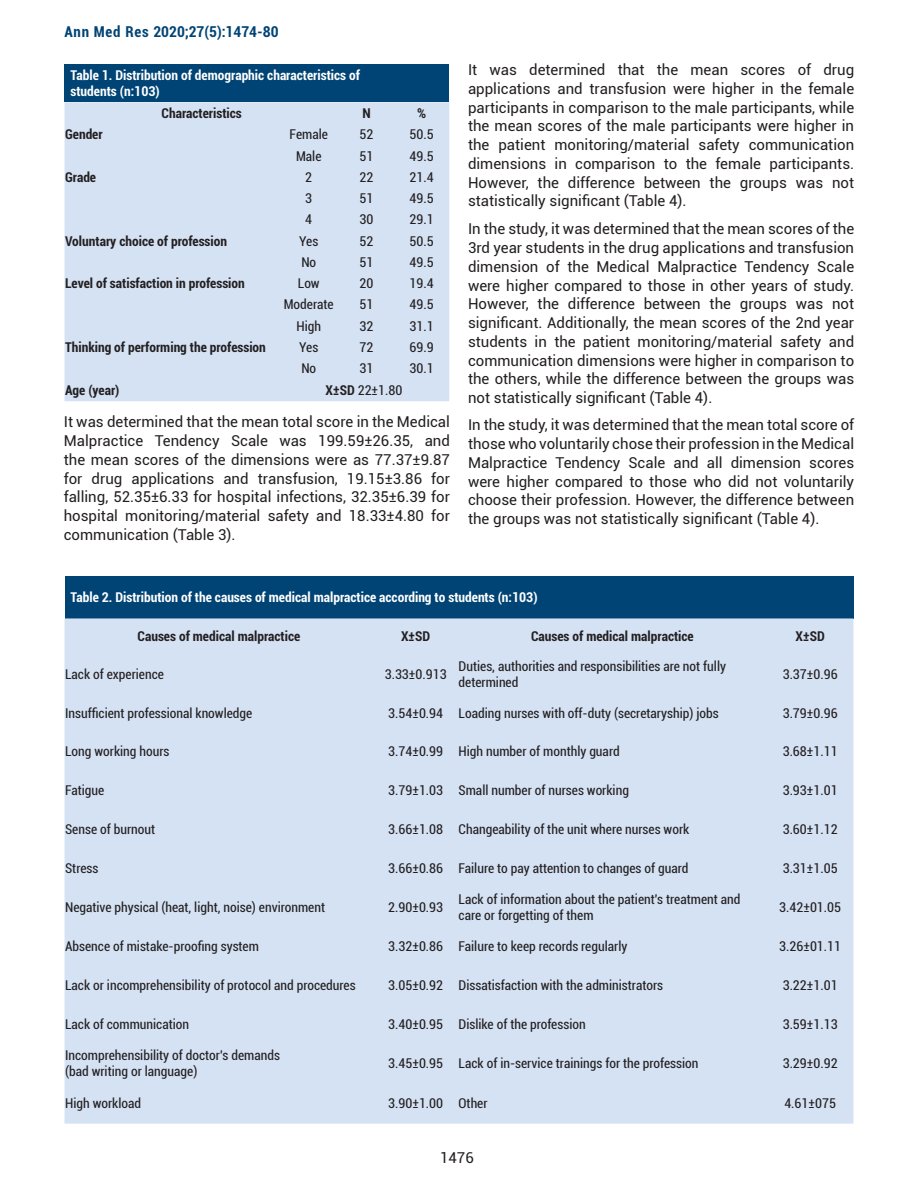
<style>
.page{position:relative;width:918px;height:1188px;background:#fff}
.page>*{position:absolute;margin:0;border:0;box-sizing:border-box;transform-origin:0 0}
.t1{font:15px/18.8px "Roboto";color:#231f20;text-align:justify}
.t2{font:700 condensed 15px "Roboto";color:#004475}
.t3{font:condensed 13.5px/16.2px "Roboto";color:#231f20}
.t4{font:700 condensed 13.5px "Roboto";color:#231f20}
.tablo_başlık{font:700 condensed 13.5px "Roboto";color:#fff}
.s1{font-weight:700}
</style>
<div class="page">
<div style="left:65px;top:65px;width:384px;height:37px;background:#004475"></div>
<div style="left:65px;top:102px;width:384px;height:299px;background:#d4e2f4"></div>
<div style="left:65px;top:576px;width:788px;height:42px;background:#004475"></div>
<div style="left:65px;top:618px;width:788px;height:506px;background:#d4e2f4"></div>
<p class="t2" style="left:64px;top:21px;width:216px">Ann Med Res 2020;27(5):1474-80</p>
<p class="tablo_başlık" style="left:71px;top:66px;width:291px">Table 1. Distribution of demographic characteristics of</p>
<p class="tablo_başlık" style="left:71px;top:82px;width:91px">students (n:103)</p>
<p class="t4" style="left:162px;top:104px;width:82px">Characteristics</p>
<p class="t4" style="left:362px;top:104px;width:10px">N</p>
<p class="t4" style="left:417px;top:104px;width:11px">%</p>
<p class="t4" style="left:65px;top:125px;width:39px">Gender</p>
<p class="t3" style="left:290px;top:126px;width:40px">Female</p>
<p class="t3" style="left:360px;top:126px;width:15px">52</p>
<p class="t3" style="left:410px;top:126px;width:26px">50.5</p>
<p class="t3" style="left:296px;top:147px;width:27px">Male</p>
<p class="t3" style="left:360px;top:147px;width:15px">51</p>
<p class="t3" style="left:410px;top:147px;width:26px">49.5</p>
<p class="t4" style="left:65px;top:168px;width:33px">Grade</p>
<p class="t3" style="left:305px;top:168px;width:8px">2</p>
<p class="t3" style="left:360px;top:168px;width:15px">22</p>
<p class="t3" style="left:410px;top:168px;width:26px">21.4</p>
<p class="t3" style="left:305px;top:190px;width:8px">3</p>
<p class="t3" style="left:360px;top:190px;width:15px">51</p>
<p class="t3" style="left:410px;top:190px;width:26px">49.5</p>
<p class="t3" style="left:305px;top:211px;width:8px">4</p>
<p class="t3" style="left:360px;top:211px;width:15px">30</p>
<p class="t3" style="left:410px;top:211px;width:26px">29.1</p>
<p class="t4" style="left:65px;top:231px;width:163px">Voluntary choice of profession</p>
<p class="t3" style="left:299px;top:232px;width:21px">Yes</p>
<p class="t3" style="left:360px;top:232px;width:15px">52</p>
<p class="t3" style="left:410px;top:232px;width:26px">50.5</p>
<p class="t3" style="left:301px;top:253px;width:16px">No</p>
<p class="t3" style="left:360px;top:253px;width:15px">51</p>
<p class="t3" style="left:410px;top:253px;width:26px">49.5</p>
<p class="t4" style="left:65px;top:274px;width:181px">Level of satisfaction in profession</p>
<p class="t3" style="left:298px;top:275px;width:23px">Low</p>
<p class="t3" style="left:360px;top:275px;width:15px">20</p>
<p class="t3" style="left:410px;top:275px;width:26px">19.4</p>
<p class="t3" style="left:284px;top:296px;width:52px">Moderate</p>
<p class="t3" style="left:360px;top:296px;width:15px">51</p>
<p class="t3" style="left:410px;top:296px;width:26px">49.5</p>
<p class="t3" style="left:296px;top:317px;width:26px">High</p>
<p class="t3" style="left:360px;top:317px;width:15px">32</p>
<p class="t3" style="left:410px;top:317px;width:26px">31.1</p>
<p class="t4" style="left:65px;top:338px;width:202px">Thinking of performing the profession</p>
<p class="t3" style="left:299px;top:339px;width:21px">Yes</p>
<p class="t3" style="left:360px;top:339px;width:15px">72</p>
<p class="t3" style="left:410px;top:339px;width:26px">69.9</p>
<p class="t3" style="left:301px;top:360px;width:16px">No</p>
<p class="t3" style="left:360px;top:360px;width:15px">31</p>
<p class="t3" style="left:410px;top:360px;width:26px">30.1</p>
<p class="t4" style="left:65px;top:381px;width:56px">Age (year)</p>
<p class="t3" style="left:326px;top:382px;width:78px"><span class="s1">X±SD</span> 22±1.80</p>
<p class="t1" style="left:64px;top:412px;width:388px">It was determined that the mean total score in the Medical Malpractice Tendency Scale was 199.59±26.35, and the mean scores of the dimensions were as 77.37±9.87 for drug applications and transfusion, 19.15±3.86 for falling, 52.35±6.33 for hospital infections, 32.35±6.39 for hospital monitoring/material safety and 18.33±4.80 for communication (Table 3).</p>
<p class="t1" style="left:468px;top:60px;width:388px">It was determined that the mean scores of drug applications and transfusion were higher in the female participants in comparison to the male participants, while the mean scores of the male participants were higher in the patient monitoring/material safety communication dimensions in comparison to the female participants.<br>However, the difference between the groups was not statistically significant (Table 4).</p>
<p class="t1" style="left:468px;top:219px;width:388px">In the study, it was determined that the mean scores of the 3rd year students in the drug applications and transfusion dimension of the Medical Malpractice Tendency Scale were higher compared to those in other years of study.<br>However, the difference between the groups was not significant. Additionally, the mean scores of the 2nd year students in the patient monitoring/material safety and communication dimensions were higher in comparison to the others, while the difference between the groups was not statistically significant (Table 4).</p>
<p class="t1" style="left:468px;top:415px;width:388px">In the study, it was determined that the mean total score of those who voluntarily chose their profession in the Medical Malpractice Tendency Scale and all dimension scores were higher compared to those who did not voluntarily choose their profession. However, the difference between the groups was not statistically significant (Table 4).</p>
<p class="tablo_başlık" style="left:71px;top:588px;width:469px">Table 2. Distribution of the causes of medical malpractice according to students (n:103)</p>
<p class="t4" style="left:138px;top:627px;width:164px">Causes of medical malpractice</p>
<p class="t4" style="left:401px;top:627px;width:31px">X±SD</p>
<p class="t4" style="left:531px;top:627px;width:164px">Causes of medical malpractice</p>
<p class="t4" style="left:796px;top:627px;width:31px">X±SD</p>
<p class="t3" style="left:65px;top:665px;width:100px">Lack of experience</p>
<p class="t3" style="left:385px;top:665px;width:63px">3.33±0.913</p>
<p class="t3" style="left:459px;top:657px;width:269px">Duties, authorities and responsibilities are not fully determined</p>
<p class="t3" style="left:783px;top:665px;width:56px">3.37±0.96</p>
<p class="t3" style="left:65px;top:704px;width:189px">Insufficient professional knowledge</p>
<p class="t3" style="left:388px;top:704px;width:56px">3.54±0.94</p>
<p class="t3" style="left:459px;top:704px;width:262px">Loading nurses with off-duty (secretaryship) jobs</p>
<p class="t3" style="left:783px;top:704px;width:56px">3.79±0.96</p>
<p class="t3" style="left:65px;top:743px;width:106px">Long working hours</p>
<p class="t3" style="left:388px;top:743px;width:56px">3.74±0.99</p>
<p class="t3" style="left:459px;top:743px;width:163px">High number of monthly guard</p>
<p class="t3" style="left:783px;top:743px;width:56px">3.68±1.11</p>
<p class="t3" style="left:65px;top:782px;width:41px">Fatigue</p>
<p class="t3" style="left:388px;top:782px;width:56px">3.79±1.03</p>
<p class="t3" style="left:459px;top:782px;width:172px">Small number of nurses working</p>
<p class="t3" style="left:783px;top:782px;width:56px">3.93±1.01</p>
<p class="t3" style="left:65px;top:821px;width:92px">Sense of burnout</p>
<p class="t3" style="left:388px;top:821px;width:56px">3.66±1.08</p>
<p class="t3" style="left:459px;top:821px;width:232px">Changeability of the unit where nurses work</p>
<p class="t3" style="left:783px;top:821px;width:56px">3.60±1.12</p>
<p class="t3" style="left:65px;top:860px;width:35px">Stress</p>
<p class="t3" style="left:388px;top:860px;width:56px">3.66±0.86</p>
<p class="t3" style="left:459px;top:860px;width:231px">Failure to pay attention to changes of guard</p>
<p class="t3" style="left:783px;top:860px;width:56px">3.31±1.05</p>
<p class="t3" style="left:65px;top:899px;width:261px">Negative physical (heat, light, noise) environment</p>
<p class="t3" style="left:388px;top:899px;width:56px">2.90±0.93</p>
<p class="t3" style="left:459px;top:891px;width:283px">Lack of information about the patient's treatment and</p>
<p class="t3" style="left:459px;top:907px;width:136px">care or forgetting of them</p>
<p class="t3" style="left:779px;top:899px;width:63px">3.42±01.05</p>
<p class="t3" style="left:65px;top:938px;width:195px">Absence of mistake-proofing system</p>
<p class="t3" style="left:388px;top:938px;width:56px">3.32±0.86</p>
<p class="t3" style="left:459px;top:938px;width:170px">Failure to keep records regularly</p>
<p class="t3" style="left:779px;top:938px;width:63px">3.26±01.11</p>
<p class="t3" style="left:65px;top:977px;width:292px">Lack or incomprehensibility of protocol and procedures</p>
<p class="t3" style="left:388px;top:977px;width:56px">3.05±0.92</p>
<p class="t3" style="left:459px;top:977px;width:206px">Dissatisfaction with the administrators</p>
<p class="t3" style="left:783px;top:977px;width:56px">3.22±1.01</p>
<p class="t3" style="left:65px;top:1015px;width:126px">Lack of communication</p>
<p class="t3" style="left:388px;top:1015px;width:56px">3.40±0.95</p>
<p class="t3" style="left:459px;top:1015px;width:129px">Dislike of the profession</p>
<p class="t3" style="left:783px;top:1015px;width:56px">3.59±1.13</p>
<p class="t3" style="left:65px;top:1046px;width:216px">Incomprehensibility of doctor's demands</p>
<p class="t3" style="left:65px;top:1062px;width:134px">(bad writing or language)</p>
<p class="t3" style="left:388px;top:1054px;width:56px">3.45±0.95</p>
<p class="t3" style="left:459px;top:1054px;width:241px">Lack of in-service trainings for the profession</p>
<p class="t3" style="left:783px;top:1054px;width:56px">3.29±0.92</p>
<p class="t3" style="left:65px;top:1095px;width:78px">High workload</p>
<p class="t3" style="left:388px;top:1095px;width:56px">3.90±1.00</p>
<p class="t3" style="left:459px;top:1095px;width:31px">Other</p>
<p class="t3" style="left:784px;top:1095px;width:53px">4.61±075</p>
<p class="t1" style="left:440px;top:1148px;width:35px">1476</p>
</div>
